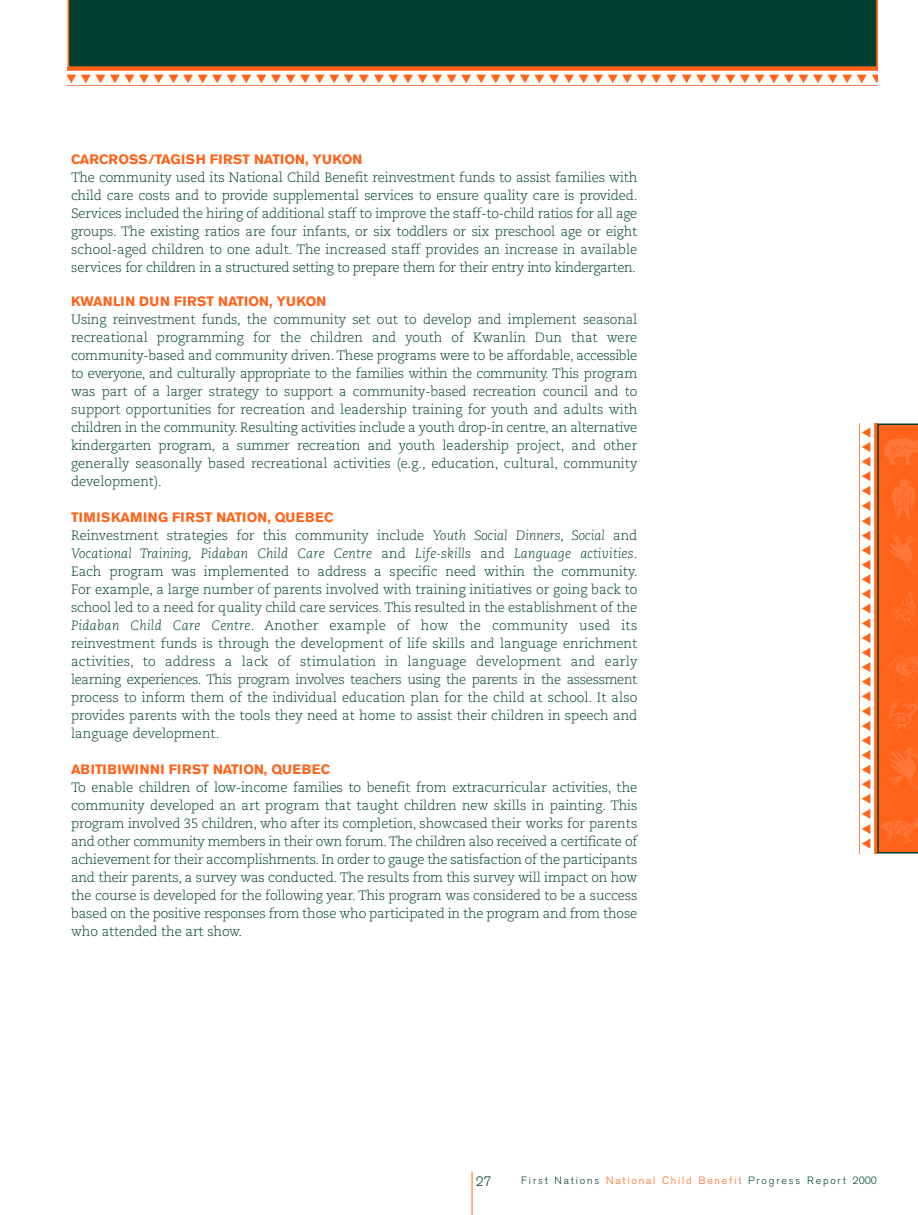
<style>
.page{position:relative;width:918px;height:1215px;background:#fff}
.page>*{position:absolute;margin:0;border:0;box-sizing:border-box;transform-origin:0 0}
.t1{font:45px/54px "Artifact One";color:#ff783a}
.t2{font:300 13.5px/18px "Caecilia";letter-spacing:-.01em;color:#004031;text-align:justify}
.t3{font:700 13.5px "Akzidenz Grotesk BE";color:#ff6219}
.t4{font:700 13.5px "Akzidenz Grotesk BE";letter-spacing:.02em;color:#ff6219}
.t5{font:300 13.5px "Akzidenz Grotesk BE";color:#004031}
.t6{font:300 10.5px "Akzidenz Grotesk BE";letter-spacing:.175em;color:#004031}
.s1{font-style:italic}
.s2{color:#ff6219}
</style>
<div class="page">
<hr style="left:472px;top:1172px;width:1px;height:43px;background:#ff6219">
<img style="left:68px;top:68px;width:810px;height:18px">
<div style="left:68px;top:0;width:810px;height:68px;background:#004031"></div>
<img style="left:859px;top:424px;width:8px;height:429px">
<svg style="left:867px;top:423px;width:51px;height:431px;background:#f67132"></svg>
<p class="t3" style="left:71px;top:155px;width:293px">CARCROSS/TAGISH FIRST NATION, YUKON</p>
<p class="t2" style="left:71px;top:170px;width:568px">The community used its National Child Benefit reinvestment funds to assist families with child care costs and to provide supplemental services to ensure quality care is provided.<br>Services included the hiring of additional staff to improve the staff-to-child ratios for all age groups. The existing ratios are four infants, or six toddlers or six preschool age or eight school-aged children to one adult. The increased staff provides an increase in available services for children in a structured setting to prepare them for their entry into kindergarten.</p>
<p class="t3" style="left:71px;top:297px;width:257px">KWANLIN DUN FIRST NATION, YUKON</p>
<p class="t2" style="left:71px;top:312px;width:568px">Using reinvestment funds, the community set out to develop and implement seasonal recreational programming for the children and youth of Kwanlin Dun that were community-based and community driven. These programs were to be affordable, accessible to everyone, and culturally appropriate to the families within the community. This program was part of a larger strategy to support a community-based recreation council and to support opportunities for recreation and leadership training for youth and adults with children in the community. Resulting activities include a youth drop-in centre, an alternative kindergarten program, a summer recreation and youth leadership project, and other generally seasonally based recreational activities (e.g., education, cultural, community development).</p>
<p class="t4" style="left:71px;top:513px;width:264px">TIMISKAMING FIRST NATION, QUEBEC</p>
<p class="t2" style="left:71px;top:528px;width:568px">Reinvestment strategies for this community include <span class="s1">Youth Social Dinners, Social</span> and <span class="s1">Vocational Training, Pidaban Child Care Centre</span> and <span class="s1">Life-skills</span> and <span class="s1">Language activities</span>.<br>Each program was implemented to address a specific need within the community.<br>For example, a large number of parents involved with training initiatives or going back to school led to a need for quality child care services. This resulted in the establishment of the <span class="s1">Pidaban Child Care Centre</span>. Another example of how the community used its reinvestment funds is through the development of life skills and language enrichment activities, to address a lack of stimulation in language development and early learning experiences. This program involves teachers using the parents in the assessment process to inform them of the individual education plan for the child at school. It also provides parents with the tools they need at home to assist their children in speech and language development.</p>
<p class="t4" style="left:71px;top:764px;width:261px">ABITIBIWINNI FIRST NATION, QUEBEC</p>
<p class="t2" style="left:71px;top:779px;width:568px">To enable children of low-income families to benefit from extracurricular activities, the community developed an art program that taught children new skills in painting. This program involved 35 children, who after its completion, showcased their works for parents and other community members in their own forum. The children also received a certificate of achievement for their accomplishments. In order to gauge the satisfaction of the participants and their parents, a survey was conducted. The results from this survey will impact on how the course is developed for the following year. This program was considered to be a success based on the positive responses from those who participated in the program and from those who attended the art show.</p>
<h1 class="t1" style="left:879px;top:425px;width:51px">B<br>G<br>S<br>D<br>F<br>H<br>O<br>Z</h1>
<p class="t5" style="left:476px;top:1176px;width:17px">27</p>
<p class="t6" style="left:521px;top:1177px;width:357px">First Nations <span class="s2">National Child Benefit</span> Progress Report 2000</p>
</div>
